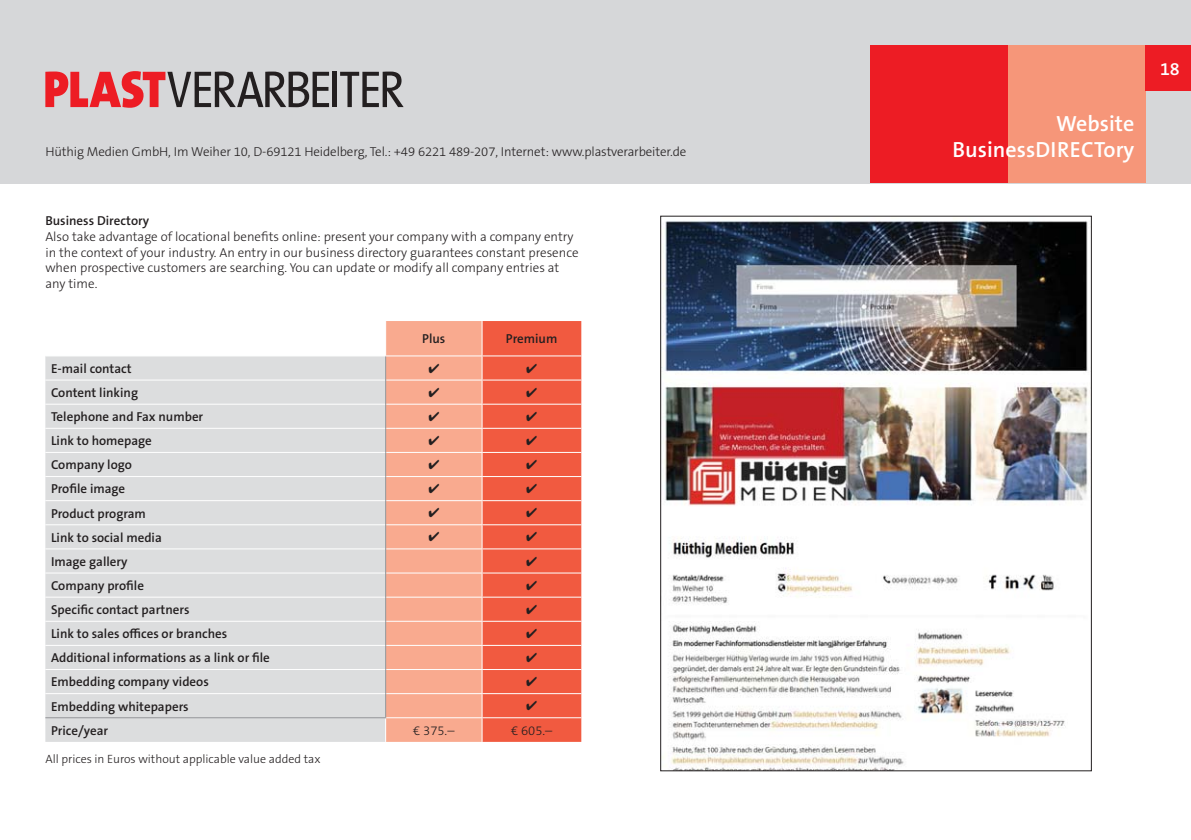
<style>
.page{position:relative;width:1191px;height:840px;background:#fff}
.page>*{position:absolute;margin:0;border:0;box-sizing:border-box;transform-origin:0 0}
.t1{font:600 22px/26px "The Sans Os F";color:#fff;text-align:right}
.t2{font:600 18px "The Sans Os F";color:#fff}
.t3{font:300 13px/15.6px "The Sans Os F";color:#231f20}
.t4{font:600 13px "The Sans Os F";color:#231f20}
.t5{font:300 12px "The Sans Os F";color:#231f20}
</style>
<div class="page">
<div style="left:0;top:0;width:1191px;height:183px;background:#d6d7d9"></div>
<svg style="left:45px;top:71px;width:284px;height:37px"></svg>
<hr style="left:333px;top:72px;width:4px;height:35px;background:#231f20">
<svg style="left:340px;top:71px;width:63px;height:36px"></svg>
<div style="left:1008px;top:45px;width:137px;height:138px;background:#f69679"></div>
<div style="left:870px;top:45px;width:138px;height:138px;background:#ed1c24"></div>
<div style="left:1145px;top:45px;width:46px;height:46px;background:#ed1c24"></div>
<div style="left:386px;top:321px;width:95px;height:420px;background:#f9aa8f"></div>
<div style="left:482px;top:321px;width:99px;height:420px;background:#f15a40"></div>
<div style="left:45px;top:356px;width:340px;height:385px;background:#dcddde"></div>
<hr style="left:386px;top:355px;width:96px;height:1px;background:#fff">
<hr style="left:386px;top:379px;width:96px;height:1px;background:#fff">
<hr style="left:386px;top:403px;width:96px;height:1px;background:#fff">
<hr style="left:386px;top:427px;width:96px;height:1px;background:#fff">
<hr style="left:386px;top:451px;width:96px;height:1px;background:#fff">
<hr style="left:386px;top:476px;width:96px;height:1px;background:#fff">
<hr style="left:386px;top:500px;width:96px;height:1px;background:#fff">
<hr style="left:386px;top:524px;width:96px;height:1px;background:#fff">
<hr style="left:386px;top:548px;width:96px;height:1px;background:#fff">
<hr style="left:386px;top:572px;width:96px;height:1px;background:#fff">
<hr style="left:386px;top:596px;width:96px;height:1px;background:#fff">
<hr style="left:386px;top:620px;width:96px;height:1px;background:#fff">
<hr style="left:386px;top:644px;width:96px;height:1px;background:#fff">
<hr style="left:386px;top:668px;width:96px;height:1px;background:#fff">
<hr style="left:386px;top:692px;width:96px;height:1px;background:#fff">
<hr style="left:482px;top:355px;width:99px;height:1px;background:#fff">
<hr style="left:482px;top:379px;width:99px;height:1px;background:#fff">
<hr style="left:482px;top:403px;width:99px;height:1px;background:#fff">
<hr style="left:482px;top:427px;width:99px;height:1px;background:#fff">
<hr style="left:482px;top:451px;width:99px;height:1px;background:#fff">
<hr style="left:482px;top:476px;width:99px;height:1px;background:#fff">
<hr style="left:482px;top:500px;width:99px;height:1px;background:#fff">
<hr style="left:482px;top:524px;width:99px;height:1px;background:#fff">
<hr style="left:482px;top:548px;width:99px;height:1px;background:#fff">
<hr style="left:482px;top:572px;width:99px;height:1px;background:#fff">
<hr style="left:482px;top:596px;width:99px;height:1px;background:#fff">
<hr style="left:482px;top:620px;width:99px;height:1px;background:#fff">
<hr style="left:482px;top:644px;width:99px;height:1px;background:#fff">
<hr style="left:482px;top:668px;width:99px;height:1px;background:#fff">
<hr style="left:482px;top:692px;width:99px;height:1px;background:#fff">
<hr style="left:45px;top:379px;width:340px;height:1px;background:#fff">
<hr style="left:45px;top:403px;width:340px;height:1px;background:#fff">
<hr style="left:45px;top:427px;width:340px;height:1px;background:#fff">
<hr style="left:45px;top:451px;width:340px;height:1px;background:#fff">
<hr style="left:45px;top:476px;width:340px;height:1px;background:#fff">
<hr style="left:45px;top:500px;width:340px;height:1px;background:#fff">
<hr style="left:45px;top:524px;width:340px;height:1px;background:#fff">
<hr style="left:45px;top:548px;width:340px;height:1px;background:#fff">
<hr style="left:45px;top:572px;width:340px;height:1px;background:#fff">
<hr style="left:45px;top:596px;width:340px;height:1px;background:#fff">
<hr style="left:45px;top:620px;width:340px;height:1px;background:#fff">
<hr style="left:45px;top:644px;width:340px;height:1px;background:#fff">
<hr style="left:45px;top:668px;width:340px;height:1px;background:#fff">
<hr style="left:45px;top:692px;width:340px;height:1px;background:#fff">
<hr style="left:386px;top:716px;width:96px;height:1px;background:#fff">
<hr style="left:482px;top:716px;width:99px;height:1px;background:#fff">
<svg style="left:481px;top:356px;width:1px;height:385px"></svg>
<svg style="left:385px;top:356px;width:1px;height:363px"></svg>
<hr style="left:45px;top:716px;width:341px;height:1px;background:#939598">
<img style="left:662px;top:221px;width:426px;height:547px">
<svg style="left:429px;top:363px;width:10px;height:9px"></svg>
<svg style="left:526px;top:363px;width:11px;height:9px"></svg>
<svg style="left:429px;top:387px;width:10px;height:9px"></svg>
<svg style="left:526px;top:387px;width:11px;height:9px"></svg>
<svg style="left:429px;top:411px;width:10px;height:10px"></svg>
<svg style="left:526px;top:411px;width:11px;height:10px"></svg>
<svg style="left:429px;top:435px;width:10px;height:10px"></svg>
<svg style="left:526px;top:435px;width:11px;height:10px"></svg>
<svg style="left:429px;top:459px;width:10px;height:10px"></svg>
<svg style="left:526px;top:459px;width:11px;height:10px"></svg>
<svg style="left:429px;top:483px;width:10px;height:10px"></svg>
<svg style="left:526px;top:483px;width:11px;height:10px"></svg>
<svg style="left:429px;top:508px;width:10px;height:9px"></svg>
<svg style="left:526px;top:508px;width:11px;height:9px"></svg>
<svg style="left:429px;top:532px;width:10px;height:9px"></svg>
<svg style="left:526px;top:532px;width:11px;height:9px"></svg>
<svg style="left:526px;top:556px;width:11px;height:9px"></svg>
<svg style="left:526px;top:580px;width:11px;height:9px"></svg>
<svg style="left:526px;top:604px;width:11px;height:9px"></svg>
<svg style="left:526px;top:628px;width:11px;height:9px"></svg>
<svg style="left:526px;top:652px;width:11px;height:9px"></svg>
<svg style="left:526px;top:676px;width:11px;height:10px"></svg>
<svg style="left:526px;top:700px;width:11px;height:10px"></svg>
<p class="t3" style="left:45px;top:144px;width:642px">Hüthig Medien GmbH, Im Weiher 10, D-69121 Heidelberg, Tel.: +49 6221 489-207, Internet: www.plastverarbeiter.de</p>
<p class="t4" style="left:45px;top:214px;width:105px">Business Directory</p>
<p class="t3" style="left:45px;top:229px;width:535px">Also take advantage of locational benefits online: present your company with a company entry in the context of your industry. An entry in our business directory guarantees constant presence when prospective customers are searching. You can update or modify all company entries at any time.</p>
<p class="t4" style="left:422px;top:332px;width:25px">Plus</p>
<p class="t4" style="left:506px;top:332px;width:53px">Premium</p>
<p class="t4" style="left:51px;top:362px;width:82px">E-mail contact</p>
<p class="t4" style="left:51px;top:386px;width:89px">Content linking</p>
<p class="t4" style="left:51px;top:410px;width:154px">Telephone and Fax number</p>
<p class="t4" style="left:51px;top:434px;width:102px">Link to homepage</p>
<p class="t4" style="left:51px;top:458px;width:82px">Company logo</p>
<p class="t4" style="left:51px;top:482px;width:76px">Profile image</p>
<p class="t4" style="left:51px;top:506px;width:96px">Product program</p>
<p class="t4" style="left:51px;top:530px;width:112px">Link to social media</p>
<p class="t4" style="left:51px;top:554px;width:78px">Image gallery</p>
<p class="t4" style="left:51px;top:578px;width:94px">Company profile</p>
<p class="t4" style="left:51px;top:603px;width:140px">Specific contact partners</p>
<p class="t4" style="left:51px;top:627px;width:178px">Link to sales offices or branches</p>
<p class="t4" style="left:51px;top:651px;width:220px">Additional informations as a link or file</p>
<p class="t4" style="left:51px;top:675px;width:159px">Embedding company videos</p>
<p class="t4" style="left:51px;top:699px;width:139px">Embedding whitepapers</p>
<p class="t4" style="left:51px;top:723px;width:59px">Price/year</p>
<p class="t3" style="left:413px;top:722px;width:43px">€ 375.–</p>
<p class="t3" style="left:511px;top:722px;width:43px">€ 605.–</p>
<p class="t5" style="left:45px;top:752px;width:277px">All prices in Euros without applicable value added tax</p>
<h1 class="t1" style="left:952px;top:111px;width:183px">Website<br>BusinessDIRECTory</h1>
<h2 class="t2" style="left:1160px;top:60px;width:21px">18</h2>
</div>
